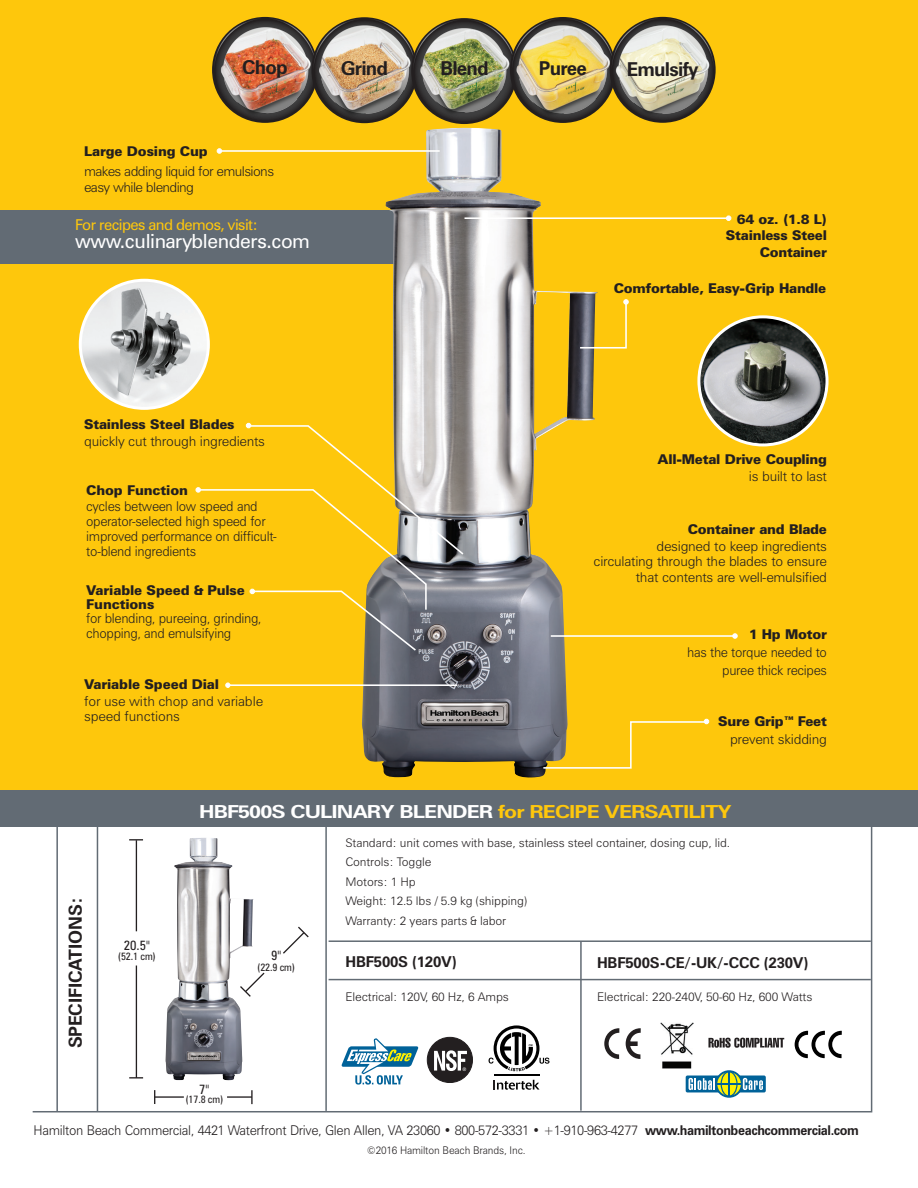
<style>
.page{position:relative;width:918px;height:1188px;background:#fff}
.page>*{position:absolute;margin:0;border:0;box-sizing:border-box;transform-origin:0 0}
.t1{font:19.5px "Zurich BT";letter-spacing:-.02em;color:#fff}
.t2{font:700 19.2px "Zurich BT";letter-spacing:-.04em;color:#231f20}
.t3{font:700 18px "Zurich BT";letter-spacing:-.04em;color:#fff;scale:1.2 1}
.t4{font:700 18px "Zurich BT";letter-spacing:-.01em;color:#231f20}
.t5{font:700 15px "Zurich BT";letter-spacing:-.01em;color:#231f20}
.t6{font:15px "Zurich BT";letter-spacing:-.04em;color:#fec70c}
.Headers{font:300 13.5px/15px "Zurich BT";letter-spacing:-.025em;color:#231f20;scale:.95 1}
.t7{font:900 13.5px/16.5px "Zurich BT";letter-spacing:-.02em;color:#231f20;text-align:right}
.Headers-2{font:300 13.5px/15.9px "Zurich BT";letter-spacing:-.025em;color:#231f20;text-align:right}
.Normal{font:300 13.5px/16.5px "Zurich BT";letter-spacing:-.045em;color:#231f20}
.t8{font:condensed 13.35px "Zurich BT";color:#231f20}
.t9{font:300 12px "Zurich BT";letter-spacing:-.01em;color:#231f20}
.t10{font:300 11.85px "Zurich BT";letter-spacing:-.01em;color:#231f20}
.Headers-3{font:300 10.65px "Zurich BT";letter-spacing:-.015em;color:#231f20;scale:.95 1}
.t11{font:condensed 10.5px "Zurich BT";letter-spacing:-.015em;color:#231f20}
.t12{font:4.95px "Helvetica";color:#fff;scale:.9 1}
.s1{color:#fec70c}
.s2{font-weight:700}
</style>
<div class="page">
<div style="left:0;top:0;width:918px;height:808px;background:#fec70c"></div>
<div style="left:0;top:791px;width:918px;height:36px;background:#626b74"></div>
<div style="left:0;top:210px;width:414px;height:54px;background:#626b74"></div>
<img style="left:362px;top:128px;width:236px;height:650px">
<svg style="left:32px;top:827px;width:841px;height:286px"></svg>
<img style="left:166px;top:837px;width:88px;height:243px">
<hr style="left:136px;top:840px;width:1px;height:91px;background:#231f20">
<hr style="left:136px;top:966px;width:1px;height:112px;background:#231f20">
<svg style="left:129px;top:839px;width:14px;height:1px"></svg>
<svg style="left:129px;top:1077px;width:14px;height:2px"></svg>
<hr style="left:227px;top:1096px;width:25px;height:2px;background:#231f20">
<hr style="left:155px;top:1096px;width:29px;height:2px;background:#231f20">
<svg style="left:154px;top:1090px;width:1px;height:14px"></svg>
<svg style="left:282px;top:925px;width:28px;height:30px"></svg>
<svg style="left:239px;top:971px;width:27px;height:27px"></svg>
<svg style="left:251px;top:1090px;width:2px;height:14px"></svg>
<svg style="left:732px;top:633px;width:6px;height:6px"></svg>
<hr style="left:551px;top:635px;width:183px;height:2px;background:#fff">
<svg style="left:542px;top:719px;width:167px;height:50px"></svg>
<hr style="left:219px;top:150px;width:221px;height:2px;background:#fff">
<img style="left:699px;top:317px;width:128px;height:128px;border-radius:64px">
<div style="left:697px;top:315px;width:132px;height:131px;border:3px solid #fff;border-radius:50%"></div>
<hr style="left:228px;top:684px;width:229px;height:2px;background:#fff">
<svg style="left:225px;top:682px;width:6px;height:6px"></svg>
<svg style="left:217px;top:148px;width:5px;height:6px"></svg>
<hr style="left:465px;top:217px;width:264px;height:2px;background:#fff">
<svg style="left:726px;top:215px;width:5px;height:6px"></svg>
<svg style="left:578px;top:299px;width:51px;height:50px"></svg>
<hr style="left:325px;top:824px;width:2px;height:287px;background:#626b74">
<img style="left:80px;top:280px;width:128px;height:128px;border-radius:64px">
<div style="left:79px;top:279px;width:131px;height:131px;border:3px solid #fff;border-radius:50%"></div>
<svg style="left:214px;top:18px;width:48px;height:52px"></svg>
<img style="left:218px;top:24px;width:96px;height:99px">
<img style="left:316px;top:71px;width:98px;height:53px">
<svg style="left:268px;top:18px;width:193px;height:53px"></svg>
<img style="left:417px;top:24px;width:94px;height:99px">
<svg style="left:467px;top:18px;width:93px;height:53px"></svg>
<img style="left:514px;top:22px;width:98px;height:101px">
<svg style="left:566px;top:18px;width:94px;height:52px"></svg>
<svg style="left:666px;top:18px;width:48px;height:52px"></svg>
<img style="left:614px;top:21px;width:99px;height:102px">
<hr style="left:329px;top:940px;width:542px;height:2px;background:#626b74">
<hr style="left:329px;top:979px;width:542px;height:1px;background:#626b74">
<hr style="left:580px;top:941px;width:2px;height:170px;background:#626b74">
<div style="left:427px;top:1037px;width:45px;height:46px;background:#231f20;border-radius:50%"></div>
<div style="left:427px;top:1037px;width:46px;height:46px;border:1px solid #231f20;border-radius:50%"></div>
<svg style="left:434px;top:1050px;width:33px;height:21px"></svg>
<svg style="left:489px;top:1025px;width:61px;height:46px"></svg>
<svg style="left:494px;top:1080px;width:45px;height:10px"></svg>
<hr style="left:494px;top:1075px;width:45px;height:1px;background:#000001">
<svg style="left:342px;top:1038px;width:76px;height:47px"></svg>
<svg style="left:195px;top:423px;width:270px;height:229px"></svg>
<svg style="left:604px;top:1026px;width:41px;height:35px"></svg>
<img style="left:660px;top:1022px;width:33px;height:46px">
<svg style="left:795px;top:1031px;width:47px;height:27px"></svg>
<svg style="left:708px;top:1038px;width:76px;height:10px"></svg>
<svg style="left:715px;top:1070px;width:28px;height:28px"></svg>
<div style="left:686px;top:1076px;width:80px;height:16px;background:#006299;border-radius:2px"></div>
<svg style="left:689px;top:1078px;width:26px;height:12px"></svg>
<svg style="left:717px;top:1072px;width:24px;height:24px"></svg>
<hr style="left:717px;top:1083px;width:24px;height:2px;background:#006299">
<svg style="left:721px;top:1071px;width:42px;height:26px"></svg>
<p class="t2" style="left:242px;top:55px;width:47px">Chop</p>
<p class="t2" style="left:341px;top:56px;width:49px">Grind</p>
<p class="t2" style="left:440px;top:56px;width:50px">Blend</p>
<p class="t2" style="left:539px;top:56px;width:50px">Puree</p>
<p class="t2" style="left:627px;top:58px;width:73px">Emulsify</p>
<p class="t7" style="left:84px;top:143px;width:125px">Large Dosing Cup</p>
<p class="Normal" style="left:84px;top:163px;width:192px">makes adding liquid for emulsions easy while blending</p>
<p class="t6" style="left:75px;top:216px;width:184px">For recipes and demos, visit:</p>
<p class="t1" style="left:75px;top:230px;width:236px">www.culinaryblenders.com</p>
<p class="t7" style="left:84px;top:416px;width:152px">Stainless Steel Blades</p>
<p class="Headers-2" style="left:84px;top:433px;width:183px">quickly cut through ingredients</p>
<p class="t7" style="left:86px;top:482px;width:103px">Chop Function</p>
<p class="Headers" style="left:86px;top:499px;width:202px">cycles between low speed and operator-selected high speed for improved performance on difficult&shy;to-blend ingredients</p>
<p class="t7" style="left:86px;top:582px;width:160px">Variable Speed &amp; Pulse</p>
<p class="t7" style="left:86px;top:596px;width:70px">Functions</p>
<p class="Headers" style="left:86px;top:611px;width:186px">for blending, pureeing, grinding, chopping, and emulsifying</p>
<p class="t7" style="left:84px;top:676px;width:136px">Variable Speed Dial</p>
<p class="Headers-2" style="left:84px;top:693px;width:181px">for use with chop and variable</p>
<p class="Headers-2" style="left:84px;top:708px;width:97px">speed functions</p>
<p class="t7" style="left:737px;top:210px;width:92px">64 oz. (1.8 L)</p>
<p class="t7" style="left:726px;top:227px;width:103px">Stainless Steel<br>Container</p>
<p class="t7" style="left:614px;top:280px;width:214px">Comfortable, Easy-Grip Handle</p>
<p class="t7" style="left:658px;top:451px;width:171px">All-Metal Drive Coupling</p>
<p class="Headers-2" style="left:749px;top:468px;width:80px">is built to last</p>
<p class="t7" style="left:688px;top:520px;width:141px">Container and Blade</p>
<p class="Headers-2" style="left:656px;top:538px;width:172px">designed to keep ingredients</p>
<p class="Headers-2" style="left:594px;top:553px;width:235px">circulating through the blades to ensure that contents are well-emulsified</p>
<p class="t7" style="left:749px;top:626px;width:80px">1 Hp Motor</p>
<p class="Headers" style="left:687px;top:643px;width:149px;line-height:18px;text-align:right">has the torque needed to puree thick recipes</p>
<p class="t7" style="left:718px;top:713px;width:110px">Sure Grip™ Feet</p>
<p class="Headers-2" style="left:730px;top:731px;width:99px">prevent skidding</p>
<p class="t4" style="left:64px;top:1048px;width:153px;rotate:-90deg">SPECIFICATIONS:</p>
<p class="t8" style="left:124px;top:937px;width:28px">20.5"</p>
<p class="t11" style="left:118px;top:950px;width:39px">(52.1 cm)</p>
<p class="t3" style="left:199px;top:801px;width:445px">HBF500S CULINARY BLENDER <span class="s1">for RECIPE VERSATILITY</span></p>
<p class="t8" style="left:271px;top:947px;width:12px">9"</p>
<p class="t11" style="left:258px;top:961px;width:39px">(22.9 cm)</p>
<p class="t8" style="left:199px;top:1081px;width:12px">7"</p>
<p class="t11" style="left:186px;top:1093px;width:39px">(17.8 cm)</p>
<p class="t10" style="left:345px;top:835px;width:386px">Standard: unit comes with base, stainless steel container, dosing cup, lid.</p>
<p class="t10" style="left:345px;top:855px;width:87px">Controls: Toggle</p>
<p class="t10" style="left:345px;top:874px;width:72px">Motors: 1 Hp</p>
<p class="t10" style="left:345px;top:894px;width:183px">Weight: 12.5 lbs / 5.9 kg (shipping)</p>
<p class="t10" style="left:345px;top:913px;width:162px">Warranty: 2 years parts &amp; labor</p>
<p class="t5" style="left:597px;top:953px;width:213px">HBF500S-CE/-UK/-CCC (230V)</p>
<p class="t9" style="left:345px;top:990px;width:165px">Electrical: 120V, 60 Hz, 6 Amps</p>
<p class="t9" style="left:597px;top:990px;width:217px">Electrical: 220-240V, 50-60 Hz, 600 Watts</p>
<p class="t5" style="left:345px;top:953px;width:113px">HBF500S (120V)</p>
<p class="t12" style="left:463px;top:1066px;width:5px">®</p>
<p class="Headers" style="left:34px;top:1123px;width:870px">Hamilton Beach Commercial, 4421 Waterfront Drive, Glen Allen, VA 23060 • 800-572-3331 • +1-910-963-4277 <span class="s2">www.hamiltonbeachcommercial.com</span></p>
<p class="Headers-3" style="left:367px;top:1144px;width:168px">©2016 Hamilton Beach Brands, Inc.</p>
</div>
